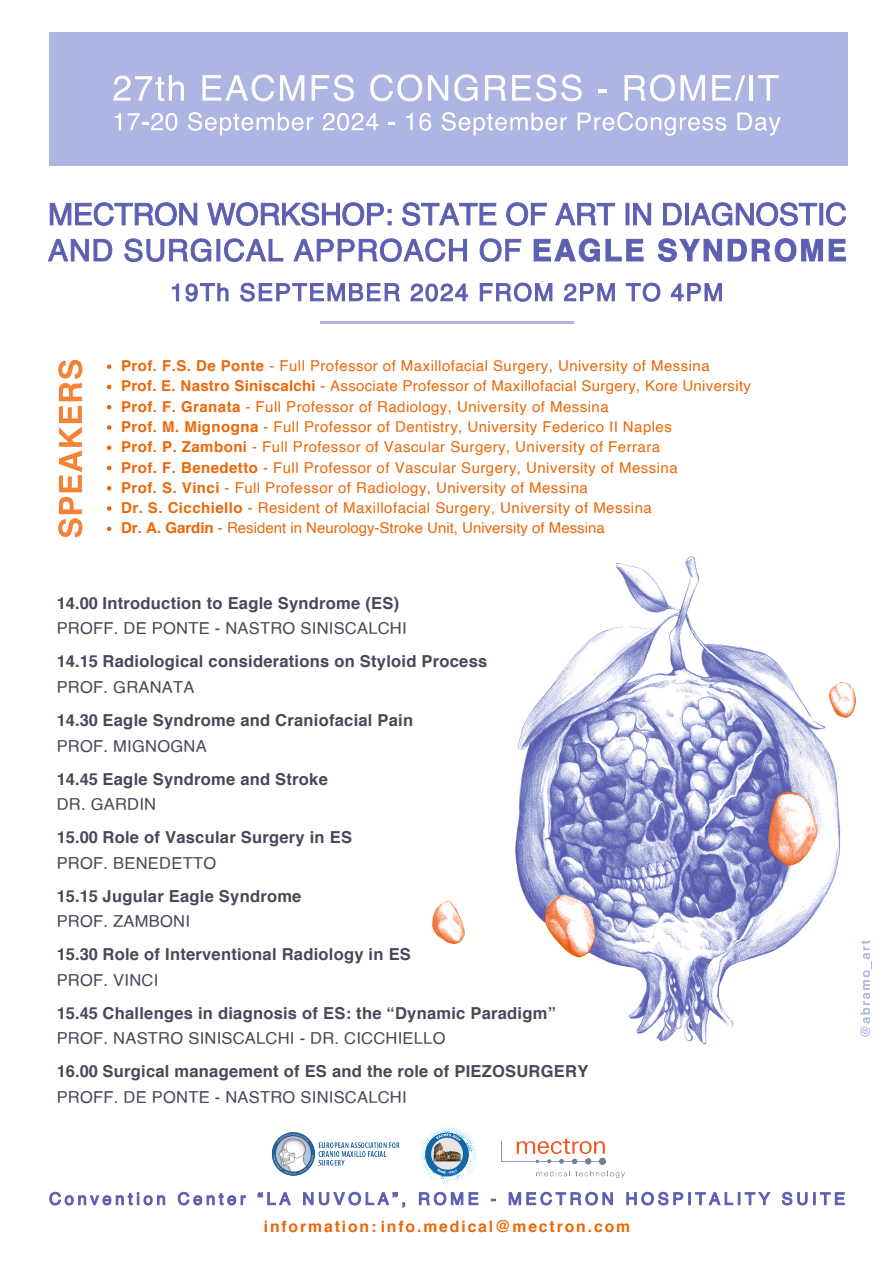
<style>
.page{position:relative;width:894px;height:1264px;background:#fff}
.page>*{position:absolute;margin:0;border:0;box-sizing:border-box;transform-origin:0 0}
.t1{font:700 16.5px "Helvetica";letter-spacing:.015em;color:#474859}
.t2{font:16.5px "Helvetica";letter-spacing:.015em;color:#474859}
.t3{font:700 15.75px "Helvetica";letter-spacing:.12em;color:#ec6707}
.t4{font:15px/20.2px "Helvetica";letter-spacing:.03em;color:#ec6707}
.s1{font-weight:700}
</style>
<div class="page">
<div style="left:49px;top:32px;width:798px;height:133px;background:#afb5e2"></div>
<svg style="left:107px;top:364px;width:4px;height:5px"></svg>
<svg style="left:107px;top:385px;width:4px;height:4px"></svg>
<svg style="left:107px;top:405px;width:4px;height:4px"></svg>
<svg style="left:107px;top:425px;width:4px;height:5px"></svg>
<svg style="left:107px;top:445px;width:4px;height:5px"></svg>
<svg style="left:107px;top:466px;width:4px;height:4px"></svg>
<svg style="left:107px;top:486px;width:4px;height:4px"></svg>
<svg style="left:107px;top:506px;width:4px;height:5px"></svg>
<svg style="left:107px;top:526px;width:4px;height:5px"></svg>
<svg style="left:863px;top:940px;width:8px;height:96px"></svg>
<img style="left:271px;top:1132px;width:129px;height:43px">
<img style="left:418px;top:1126px;width:59px;height:58px">
<img style="left:425px;top:1132px;width:43px;height:43px;border-radius:21px">
<img style="left:502px;top:1138px;width:122px;height:39px">
<img style="left:431px;top:556px;width:432px;height:489px">
<svg style="left:58px;top:360px;width:24px;height:177px"></svg>
<svg style="left:113px;top:75px;width:71px;height:26px"></svg>
<svg style="left:202px;top:74px;width:72px;height:27px"></svg>
<svg style="left:280px;top:75px;width:24px;height:26px"></svg>
<svg style="left:311px;top:74px;width:43px;height:27px"></svg>
<svg style="left:370px;top:74px;width:52px;height:27px"></svg>
<svg style="left:428px;top:75px;width:20px;height:26px"></svg>
<svg style="left:454px;top:74px;width:23px;height:27px"></svg>
<svg style="left:485px;top:75px;width:21px;height:26px"></svg>
<svg style="left:512px;top:74px;width:69px;height:27px"></svg>
<svg style="left:598px;top:89px;width:8px;height:3px"></svg>
<svg style="left:624px;top:74px;width:50px;height:27px"></svg>
<svg style="left:680px;top:75px;width:24px;height:26px"></svg>
<svg style="left:712px;top:75px;width:33px;height:26px"></svg>
<hr style="left:749px;top:75px;width:3px;height:26px;background:#fff">
<svg style="left:758px;top:75px;width:20px;height:26px"></svg>
<svg style="left:115px;top:113px;width:6px;height:17px"></svg>
<svg style="left:128px;top:113px;width:49px;height:18px"></svg>
<svg style="left:188px;top:112px;width:125px;height:23px"></svg>
<svg style="left:322px;top:113px;width:56px;height:18px"></svg>
<svg style="left:388px;top:122px;width:6px;height:2px"></svg>
<svg style="left:406px;top:113px;width:6px;height:17px"></svg>
<svg style="left:419px;top:113px;width:12px;height:18px"></svg>
<svg style="left:441px;top:112px;width:125px;height:23px"></svg>
<svg style="left:577px;top:112px;width:149px;height:24px"></svg>
<svg style="left:737px;top:112px;width:43px;height:23px"></svg>
<svg style="left:48px;top:202px;width:797px;height:100px"></svg>
<svg style="left:49px;top:1191px;width:117px;height:15px"></svg>
<svg style="left:177px;top:1191px;width:69px;height:15px"></svg>
<svg style="left:257px;top:1192px;width:34px;height:13px"></svg>
<svg style="left:303px;top:1191px;width:102px;height:17px"></svg>
<svg style="left:418px;top:1191px;width:61px;height:15px"></svg>
<svg style="left:490px;top:1198px;width:5px;height:3px"></svg>
<svg style="left:508px;top:1191px;width:105px;height:15px"></svg>
<svg style="left:626px;top:1191px;width:145px;height:15px"></svg>
<svg style="left:781px;top:1191px;width:64px;height:15px"></svg>
<hr style="left:320px;top:321px;width:253px;height:3px;background:#afb5e2">
<p class="t4" style="left:121px;top:356px;width:631px"><span class="s1">Prof. F.S. De Ponte</span> - Full Professor of Maxillofacial Surgery, University of Messina<br><span class="s1">Prof. E. Nastro Siniscalchi</span> - Associate Professor of Maxillofacial Surgery, Kore University <span class="s1">Prof. F. Granata</span> - Full Professor of Radiology, University of Messina<br><span class="s1">Prof. M. Mignogna</span> - Full Professor of Dentistry, University Federico II Naples<br><span class="s1">Prof. P. Zamboni</span> - Full Professor of Vascular Surgery, University of Ferrara<br><span class="s1">Prof. F. Benedetto</span> - Full Professor of Vascular Surgery, University of Messina<br><span class="s1">Prof. S. Vinci</span> - Full Professor of Radiology, University of Messina<br><span class="s1">Dr. S. Cicchiello</span> - Resident of Maxillofacial Surgery, University of Messina<br><span class="s1">Dr. A. Gardin</span> - Resident in Neurology-Stroke Unit, University of Messina</p>
<p class="t1" style="left:57px;top:590px;width:344px">14.00 Introduction to Eagle Syndrome (ES)</p>
<p class="t2" style="left:57px;top:616px;width:351px">PROFF. DE PONTE - NASTRO SINISCALCHI</p>
<p class="t1" style="left:57px;top:648px;width:432px">14.15 Radiological considerations on Styloid Process</p>
<p class="t2" style="left:57px;top:674px;width:139px">PROF. GRANATA</p>
<p class="t1" style="left:57px;top:707px;width:358px">14.30 Eagle Syndrome and Craniofacial Pain</p>
<p class="t2" style="left:57px;top:733px;width:151px">PROF. MIGNOGNA</p>
<p class="t1" style="left:57px;top:765px;width:272px">14.45 Eagle Syndrome and Stroke</p>
<p class="t2" style="left:57px;top:791px;width:101px">DR. GARDIN</p>
<p class="t1" style="left:57px;top:824px;width:297px">15.00 Role of Vascular Surgery in ES</p>
<p class="t2" style="left:57px;top:850px;width:161px">PROF. BENEDETTO</p>
<p class="t1" style="left:57px;top:882px;width:246px">15.15 Jugular Eagle Syndrome</p>
<p class="t2" style="left:57px;top:908px;width:135px">PROF. ZAMBONI</p>
<p class="t1" style="left:57px;top:940px;width:355px">15.30 Role of Interventional Radiology in ES</p>
<p class="t2" style="left:57px;top:967px;width:103px">PROF. VINCI</p>
<p class="t1" style="left:57px;top:999px;width:500px">15.45 Challenges in diagnosis of ES: the “Dynamic Paradigm”</p>
<p class="t2" style="left:57px;top:1025px;width:390px">PROF. NASTRO SINISCALCHI - DR. CICCHIELLO</p>
<p class="t1" style="left:57px;top:1057px;width:533px">16.00 Surgical management of ES and the role of PIEZOSURGERY</p>
<p class="t2" style="left:57px;top:1084px;width:351px">PROFF. DE PONTE - NASTRO SINISCALCHI</p>
<p class="t3" style="left:264px;top:1213px;width:368px">information: info.medical@mectron.com</p>
</div>
